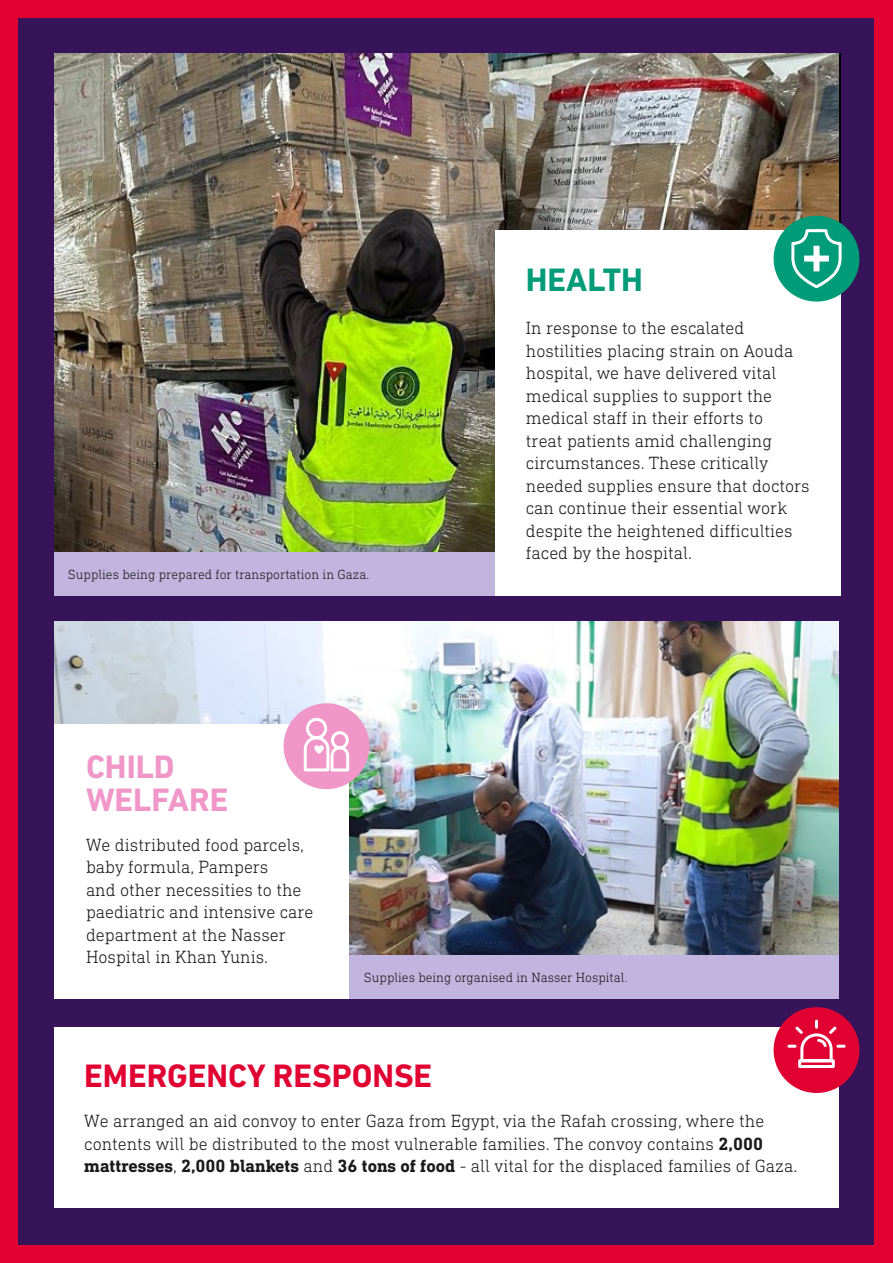
<style>
.page{position:relative;width:893px;height:1263px;background:#e10032}
.page>*{position:absolute;margin:0;border:0;box-sizing:border-box;transform-origin:0 0}
.Heading{font:700 33px "DIN Next LT Pro";color:#e10032}
.Heading-2{font:700 33px/33px "DIN Next LT Pro";color:#f096c8}
.Heading-3{font:700 33px "DIN Next LT Pro";color:#009b78}
.BodyCopy{font:300 18px/22.5px "DIN Next Slab Pro";color:#1a1a1a}
.Sub_Heading{font:300 13.5px "DIN Next Slab Pro";color:#1a1a1a}
.s1{font-weight:700}
</style>
<div class="page">
<div style="left:19px;top:18px;width:855px;height:1227px;background:#37145a"></div>
<img style="left:54px;top:622px;width:785px;height:333px">
<div style="left:346px;top:955px;width:493px;height:43px;background:#c1b4df"></div>
<div style="left:54px;top:1027px;width:785px;height:181px;background:#fff"></div>
<div style="left:774px;top:1007px;width:85px;height:86px;background:#e10032;border-radius:50%"></div>
<svg style="left:786px;top:1018px;width:61px;height:50px"></svg>
<div style="left:54px;top:724px;width:295px;height:274px;background:#fff"></div>
<div style="left:284px;top:703px;width:85px;height:86px;background:#f096c8;border-radius:50%"></div>
<svg style="left:303px;top:717px;width:47px;height:55px"></svg>
<img style="left:54px;top:53px;width:785px;height:499px">
<div style="left:54px;top:552px;width:441px;height:43px;background:#c1b4df"></div>
<div style="left:495px;top:230px;width:346px;height:365px;background:#fff"></div>
<div style="left:774px;top:216px;width:85px;height:86px;background:#009b78;border-radius:50%"></div>
<svg style="left:791px;top:229px;width:51px;height:60px"></svg>
<div style="left:804px;top:256px;width:25px;height:6px;background:#fff"></div>
<div style="left:813px;top:246px;width:6px;height:25px;background:#fff"></div>
<p class="Sub_Heading" style="left:68px;top:566px;width:303px">Supplies being prepared for transportation in Gaza.</p>
<p class="Heading-2" style="left:86px;top:750px;width:144px">CHILD<br>WELFARE</p>
<p class="BodyCopy" style="left:86px;top:833px;width:229px">We distributed food parcels, baby formula, Pampers<br>and other necessities to the paediatric and intensive care department at the Nasser<br>Hospital in Khan Yunis.</p>
<p class="Heading-3" style="left:526px;top:260px;width:118px">HEALTH</p>
<p class="BodyCopy" style="left:526px;top:317px;width:285px">In response to the escalated hostilities placing strain on Aouda hospital, we have delivered vital medical supplies to support the medical staff in their efforts to<br>treat patients amid challenging circumstances. These critically needed supplies ensure that doctors can continue their essential work despite the heightened difficulties faced by the hospital.</p>
<p class="Sub_Heading" style="left:364px;top:969px;width:265px">Supplies being organised in Nasser Hospital.</p>
<p class="Heading" style="left:84px;top:1057px;width:350px">EMERGENCY RESPONSE</p>
<p class="BodyCopy" style="left:84px;top:1110px;width:714px">We arranged an aid convoy to enter Gaza from Egypt, via the Rafah crossing, where the contents will be distributed to the most vulnerable families. The convoy contains <span class="s1">2,000 mattresses</span>, <span class="s1">2,000 blankets</span> and <span class="s1">36 tons of food</span> - all vital for the displaced families of Gaza.</p>
</div>
